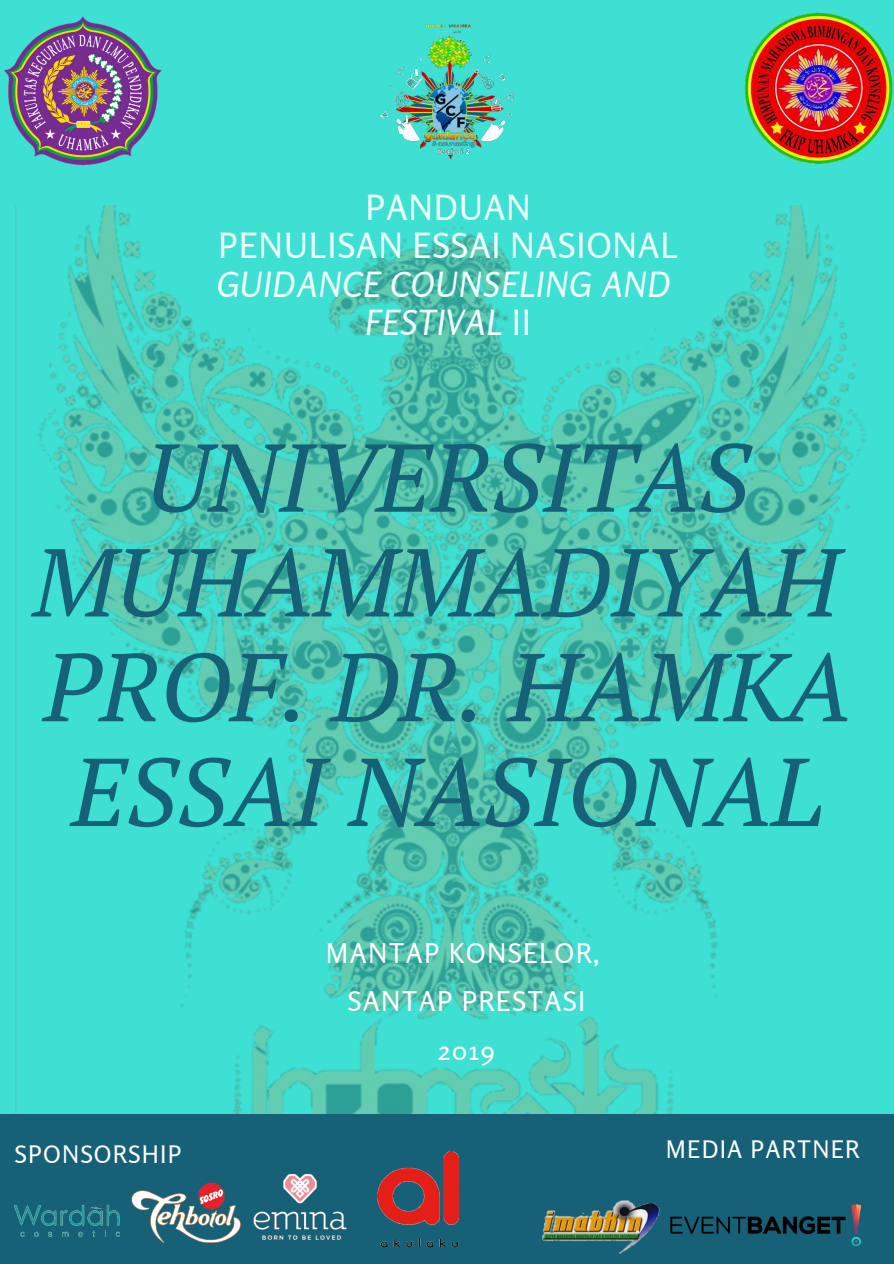
<style>
.page{position:relative;width:894px;height:1264px;background:#fff}
.page>*{position:absolute;margin:0;border:0;box-sizing:border-box;transform-origin:0 0}
.t1{font:italic 96.15px/104.7px "PT Serif";color:#166177;text-align:center}
.t2{font:italic 34.5px/38.2px "Rosario";letter-spacing:.02em;color:#effffe;text-align:center}
.t3{font:34.5px/38.2px "Rosario";letter-spacing:.02em;color:#effffe;text-align:center}
.t4{font:27px/48.4px "Rosario";letter-spacing:.05em;color:#fff;text-align:center}
.t5{font:24px "Rosario";letter-spacing:.05em;color:#fff}
.s1{font-style:normal}
</style>
<div class="page">
<div style="left:0;top:0;width:893px;height:1263px;background:#3de0d2"></div>
<img style="left:38px;top:206px;width:827px;height:908px">
<div style="left:0;top:1114px;width:893px;height:149px;background:#166177"></div>
<img style="left:14px;top:1205px;width:106px;height:32px">
<img style="left:131px;top:1182px;width:110px;height:62px">
<img style="left:253px;top:1173px;width:94px;height:67px">
<img style="left:377px;top:1151px;width:83px;height:97px">
<img style="left:670px;top:1204px;width:191px;height:43px">
<img style="left:542px;top:1200px;width:118px;height:54px">
<img style="left:744px;top:12px;width:149px;height:152px">
<img style="left:4px;top:16px;width:158px;height:150px">
<img style="left:380px;top:24px;width:134px;height:135px">
<p class="t3" style="left:218px;top:188px;width:461px">PANDUAN<br>PENULISAN ESSAI NASIONAL</p>
<p class="t2" style="left:217px;top:265px;width:455px">GUIDANCE COUNSELING AND<br>FESTIVAL <span class="s1">II</span></p>
<p class="t1" style="left:33px;top:423px;width:819px">UNIVERSITAS<br>MUHAMMADIYAH<br>PROF. DR. HAMKA<br>ESSAI NASIONAL</p>
<p class="t4" style="left:325px;top:928px;width:275px">MANTAP KONSELOR,<br>SANTAP PRESTASI<br>2019</p>
<p class="t5" style="left:14px;top:1139px;width:169px">SPONSORSHIP</p>
<p class="t5" style="left:665px;top:1134px;width:195px">MEDIA PARTNER</p>
</div>
